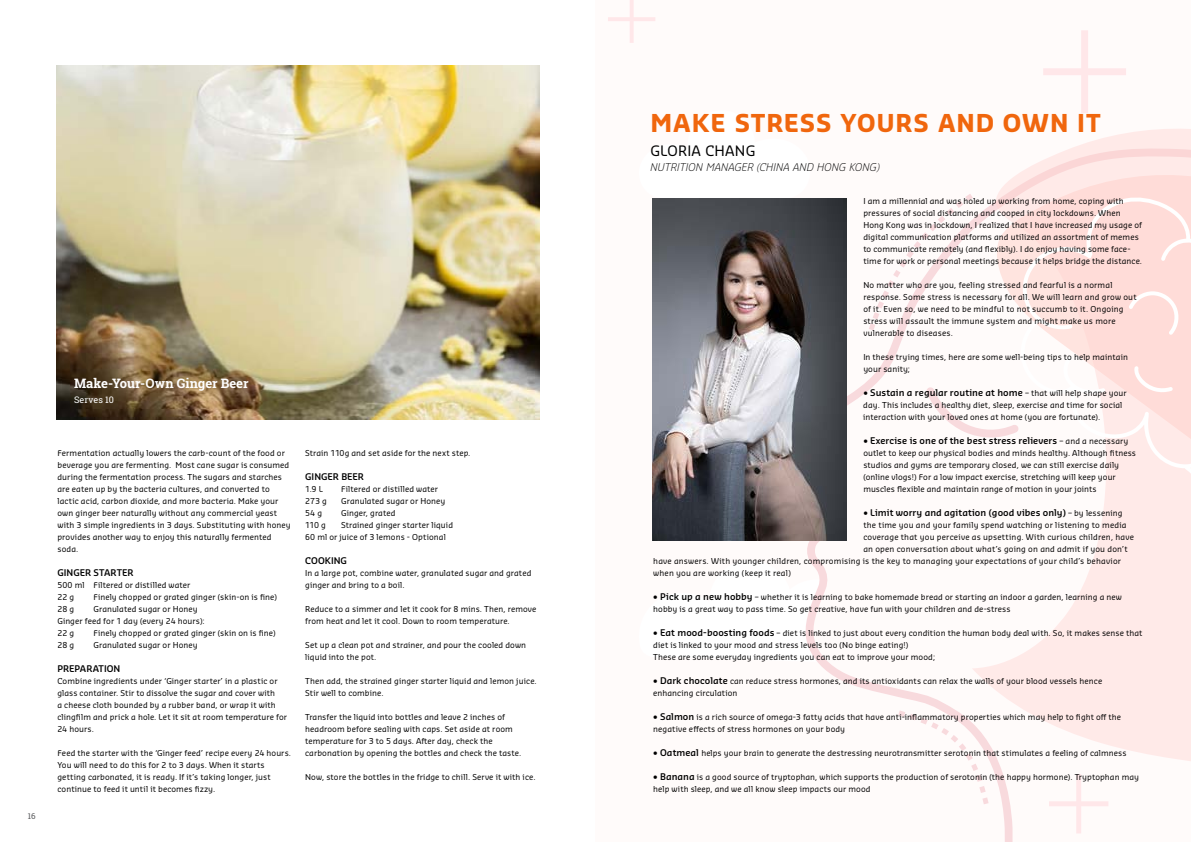
<style>
.page{position:relative;width:1191px;height:842px;background:#fff}
.page>*{position:absolute;margin:0;border:0;box-sizing:border-box;transform-origin:0 0}
.t1{font:700 24.1px "Sansa Pro";letter-spacing:.035em;color:#f0660d}
.t2{font:14.1px "Sansa Pro";letter-spacing:.01em;color:#000}
.t3{font:700 13px "Roboto Slab";color:#fff}
.t4{font:italic 300 10.4px "Sansa Pro";letter-spacing:.015em;color:#000}
.t5{font:600 9px "Sansa Pro";letter-spacing:.005em;color:#000}
.t6{font:9px "Roboto Slab";letter-spacing:.005em;color:#fff}
.t7{font:8px/12px "Sansa Pro";letter-spacing:.01em;color:#000}
.t8{font:8px "Roboto Slab";color:#58595b}
.s1{font-weight:400;font-size:8px}
.s2{font-weight:600;font-size:9px}
</style>
<div class="page">
<img style="left:56px;top:66px;width:483px;height:353px">
<svg style="left:608px;top:0;width:583px;height:842px"></svg>
<img style="left:652px;top:198px;width:194px;height:342px">
<p class="t8" style="left:28px;top:810px;width:9px">16</p>
<h3 class="t3" style="left:74px;top:374px;width:176px">Make-Your-Own Ginger Beer</h3>
<p class="t6" style="left:74px;top:394px;width:41px">Serves 10</p>
<p class="t7" style="left:57px;top:447px;width:235px">Fermentation actually lowers the carb-count of the food or beverage you are fermenting. Most cane sugar is consumed during the fermentation process. The sugars and starches are eaten up by the bacteria cultures, and converted to lactic acid, carbon dioxide, and more bacteria. Make your own ginger beer naturally without any commercial yeast with 3 simple ingredients in 3 days. Substituting with honey provides another way to enjoy this naturally fermented soda.</p>
<p class="t5" style="left:57px;top:567px;width:78px">GINGER STARTER</p>
<p class="t7" style="left:57px;top:579px;width:134px">500 ml Filtered or distilled water<br>22 g</p>
<p class="t7" style="left:93px;top:591px;width:185px">Finely chopped or grated ginger (skin-on is fine)</p>
<p class="t7" style="left:57px;top:603px;width:149px;text-indent:36px">Granulated sugar or Honey<br>Ginger feed for 1 day (every 24 hours):<br>22 g</p>
<p class="t7" style="left:57px;top:603px;width:18px">28 g</p>
<p class="t7" style="left:93px;top:627px;width:184px">Finely chopped or grated ginger (skin on is fine)</p>
<p class="t7" style="left:57px;top:639px;width:18px">28 g</p>
<p class="t7" style="left:93px;top:639px;width:106px">Granulated sugar or Honey</p>
<p class="t5" style="left:57px;top:663px;width:64px">PREPARATION</p>
<p class="t7" style="left:57px;top:675px;width:231px">Combine ingredients under ‘Ginger starter’ in a plastic or glass container. Stir to dissolve the sugar and cover with<br>a cheese cloth bounded by a rubber band, or wrap it with clingfilm and prick a hole. Let it sit at room temperature for 24 hours.</p>
<p class="t7" style="left:57px;top:747px;width:235px">Feed the starter with the ‘Ginger feed’ recipe every 24 hours.<br>You will need to do this for 2 to 3 days. When it starts getting carbonated, it is ready. If it’s taking longer, just continue to feed it until it becomes fizzy.</p>
<p class="t7" style="left:305px;top:447px;width:167px">Strain 110g and set aside for the next step.</p>
<p class="t5" style="left:305px;top:471px;width:60px">GINGER BEER</p>
<p class="t7" style="left:305px;top:483px;width:19px">1.9 L</p>
<p class="t7" style="left:341px;top:483px;width:98px">Filtered or distilled water</p>
<p class="t7" style="left:305px;top:495px;width:23px">273 g</p>
<p class="t7" style="left:341px;top:495px;width:106px">Granulated sugar or Honey</p>
<p class="t7" style="left:305px;top:507px;width:18px">54 g</p>
<p class="t7" style="left:341px;top:507px;width:56px">Ginger, grated</p>
<p class="t7" style="left:305px;top:519px;width:22px">110 g</p>
<p class="t7" style="left:305px;top:519px;width:149px;text-indent:36px">Strained ginger starter liquid<br>60 ml or juice of 3 lemons - Optional</p>
<p class="t5" style="left:305px;top:555px;width:43px">COOKING</p>
<p class="t7" style="left:305px;top:567px;width:228px">In a large pot, combine water, granulated sugar and grated ginger and bring to a boil.</p>
<p class="t7" style="left:305px;top:603px;width:233px">Reduce to a simmer and let it cook for 8 mins. Then, remove from heat and let it cool. Down to room temperature.</p>
<p class="t7" style="left:305px;top:639px;width:222px">Set up a clean pot and strainer, and pour the cooled down liquid into the pot.</p>
<p class="t7" style="left:305px;top:675px;width:233px">Then add, the strained ginger starter liquid and lemon juice.<br>Stir well to combine.</p>
<p class="t7" style="left:305px;top:711px;width:217px">Transfer the liquid into bottles and leave 2 inches of headroom before sealing with caps. Set aside at room temperature for 3 to 5 days. After day, check the carbonation by opening the bottles and check the taste.</p>
<p class="t7" style="left:305px;top:771px;width:232px">Now, store the bottles in the fridge to chill. Serve it with ice.</p>
<h1 class="t1" style="left:650px;top:107px;width:452px">MAKE STRESS YOURS AND OWN IT</h1>
<h2 class="t2" style="left:650px;top:142px;width:107px">GLORIA CHANG</h2>
<h3 class="t4" style="left:650px;top:160px;width:231px">NUTRITION MANAGER (CHINA AND HONG KONG)</h3>
<p class="t7" style="left:863px;top:195px;width:280px">I am a millennial and was holed up working from home, coping with pressures of social distancing and cooped in city lockdowns. When Hong Kong was in lockdown, I realized that I have increased my usage of digital communication platforms and utilized an assortment of memes to communicate remotely (and flexibly). I do enjoy having some face&shy;time for work or personal meetings because it helps bridge the distance.</p>
<p class="t7" style="left:863px;top:279px;width:275px">No matter who are you, feeling stressed and fearful is a normal response. Some stress is necessary for all. We will learn and grow out of it. Even so, we need to be mindful to not succumb to it. Ongoing stress will assault the immune system and might make us more vulnerable to diseases.</p>
<p class="t7" style="left:863px;top:351px;width:266px">In these trying times, here are some well-being tips to help maintain your sanity;</p>
<p class="t5" style="left:863px;top:387px;width:265px">• Sustain a regular routine at home <span class="s1">– that will help shape your</span></p>
<p class="t7" style="left:863px;top:399px;width:261px">day. This includes a healthy diet, sleep, exercise and time for social interaction with your loved ones at home (you are fortunate).</p>
<p class="t5" style="left:863px;top:435px;width:266px">• Exercise is one of the best stress relievers <span class="s1">– and a necessary</span></p>
<p class="t7" style="left:863px;top:447px;width:274px">outlet to keep our physical bodies and minds healthy. Although fitness studios and gyms are temporary closed, we can still exercise daily (online vlogs!) For a low impact exercise, stretching will keep your muscles flexible and maintain range of motion in your joints</p>
<p class="t5" style="left:863px;top:507px;width:260px">• Limit worry and agitation (good vibes only) <span class="s1">– by lessening</span></p>
<p class="t7" style="left:863px;top:519px;width:265px">the time you and your family spend watching or listening to media</p>
<p class="t7" style="left:863px;top:531px;width:272px">coverage that you perceive as upsetting. With curious children, have</p>
<p class="t7" style="left:863px;top:543px;width:266px">an open conversation about what’s going on and admit if you don’t</p>
<p class="t7" style="left:653px;top:555px;width:469px">have answers. With younger children, compromising is the key to managing your expectations of your child’s behavior</p>
<p class="t7" style="left:653px;top:567px;width:139px">when you are working (keep it real)</p>
<p class="t7" style="left:653px;top:591px;width:470px"><span class="s2">• Pick up a new hobby</span> – whether it is learning to bake homemade bread or starting an indoor a garden, learning a new hobby is a great way to pass time. So get creative, have fun with your children and de-stress</p>
<p class="t7" style="left:653px;top:627px;width:491px"><span class="s2">• Eat mood-boosting foods</span> – diet is linked to just about every condition the human body deal with. So, it makes sense that diet is linked to your mood and stress levels too (No binge eating!)<br>These are some everyday ingredients you can eat to improve your mood;</p>
<p class="t7" style="left:653px;top:675px;width:450px"><span class="s2">• Dark chocolate</span> can reduce stress hormones, and its antioxidants can relax the walls of your blood vessels hence enhancing circulation</p>
<p class="t7" style="left:653px;top:711px;width:469px"><span class="s2">• Salmon</span> is a rich source of omega-3 fatty acids that have anti-inflammatory properties which may help to fight off the negative effects of stress hormones on your body</p>
<p class="t7" style="left:653px;top:747px;width:475px"><span class="s2">• Oatmeal</span> helps your brain to generate the destressing neurotransmitter serotonin that stimulates a feeling of calmness</p>
<p class="t7" style="left:653px;top:771px;width:487px"><span class="s2">• Banana</span> is a good source of tryptophan, which supports the production of serotonin (the happy hormone). Tryptophan may help with sleep, and we all know sleep impacts our mood</p>
</div>
